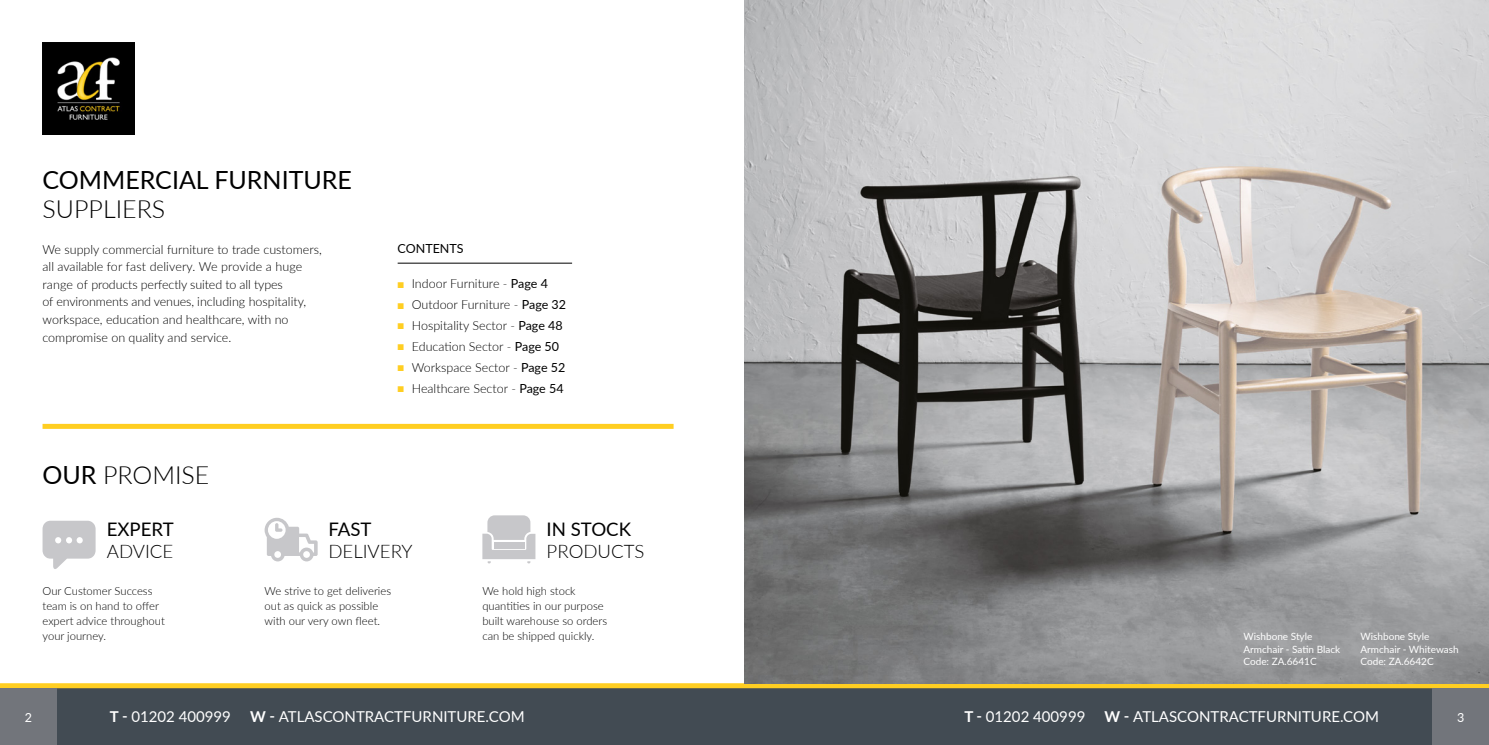
<style>
.page{position:relative;width:1489px;height:745px;background:#fff}
.page>*{position:absolute;margin:0;border:0;box-sizing:border-box;transform-origin:0 0}
.t1{font:25px "Lato";color:#000}
.t2{font:300 25px "Lato";color:#000}
.t3{font:300 18.62px "Lato";color:#000}
.t4{font:18.62px "Lato";color:#000}
.t5{font:15px "Lato";color:#fff}
.t6{font:300 12.5px/17.5px "Lato";color:#000}
.t7{font:12.5px "Lato";color:#000}
.t8{font:12.5px "Lato";color:#fff}
.t9{font:300 11.25px/15px "Lato";color:#000}
.t10{font:10px/12.5px "Lato";color:#fff}
.s1{font-family:"Proxima Nova";font-size:10px;color:#ffce21}
.s2{font-weight:400}
.s3{font-weight:700}
</style>
<div class="page">
<div style="left:57px;top:687px;width:1374px;height:57px;background:#424b53"></div>
<svg style="left:0;top:682px;width:1488px;height:5px;background:#e6c550"></svg>
<div style="left:0;top:687px;width:57px;height:57px;background:#72757b"></div>
<div style="left:1431px;top:687px;width:57px;height:57px;background:#72757b"></div>
<div style="left:43px;top:423px;width:630px;height:5px;background:#ffce21"></div>
<hr style="left:397px;top:263px;width:175px;height:1px;background:#000">
<img style="left:744px;top:0;width:744px;height:682px">
<svg style="left:43px;top:520px;width:53px;height:48px"></svg>
<svg style="left:264px;top:517px;width:53px;height:43px"></svg>
<svg style="left:482px;top:515px;width:53px;height:48px"></svg>
<img style="left:43px;top:43px;width:92px;height:92px">
<h1 class="t1" style="left:43px;top:162px;width:311px">COMMERCIAL FURNITURE</h1>
<h1 class="t2" style="left:43px;top:191px;width:124px">SUPPLIERS</h1>
<p class="t6" style="left:43px;top:240px;width:281px">We supply commercial furniture to trade customers, all available for fast delivery. We provide a huge range of products perfectly suited to all types<br>of environments and venues, including hospitality, workspace, education and healthcare, with no compromise on quality and service.</p>
<p class="t7" style="left:397px;top:239px;width:67px">CONTENTS</p>
<p class="t6" style="left:397px;top:274px;width:152px"><span class="s1">■</span> Indoor Furniture - <span class="s2">Page 4</span></p>
<p class="t6" style="left:397px;top:295px;width:170px"><span class="s1">■</span> Outdoor Furniture - <span class="s2">Page 32</span></p>
<p class="t6" style="left:397px;top:316px;width:166px"><span class="s1">■</span> Hospitality Sector - <span class="s2">Page 48</span></p>
<p class="t6" style="left:397px;top:337px;width:163px"><span class="s1">■</span> Education Sector - <span class="s2">Page 50</span></p>
<p class="t6" style="left:397px;top:358px;width:169px"><span class="s1">■</span> Workspace Sector - <span class="s2">Page 52</span></p>
<p class="t6" style="left:397px;top:378px;width:167px"><span class="s1">■</span> Healthcare Sector - <span class="s2">Page 54</span></p>
<h1 class="t2" style="left:43px;top:457px;width:168px"><span class="s2">OUR</span> PROMISE</h1>
<h2 class="t4" style="left:107px;top:515px;width:69px">EXPERT</h2>
<h2 class="t3" style="left:107px;top:538px;width:68px">ADVICE</h2>
<h2 class="t4" style="left:328px;top:515px;width:45px">FAST</h2>
<h2 class="t3" style="left:328px;top:538px;width:86px">DELIVERY</h2>
<h2 class="t4" style="left:546px;top:515px;width:86px">IN STOCK</h2>
<h2 class="t3" style="left:546px;top:538px;width:99px">PRODUCTS</h2>
<p class="t9" style="left:43px;top:582px;width:124px">Our Customer Success team is on hand to offer expert advice throughout your journey.</p>
<p class="t9" style="left:264px;top:582px;width:128px">We strive to get deliveries out as quick as possible with our very own fleet.</p>
<p class="t9" style="left:482px;top:582px;width:126px">We hold high stock quantities in our purpose built warehouse so orders can be shipped quickly.</p>
<p class="t10" style="left:1243px;top:629px;width:98px">Wishbone Style<br>Armchair - Satin Black<br>Code: ZA.6641C</p>
<p class="t10" style="left:1360px;top:629px;width:100px">Wishbone Style<br>Armchair - Whitewash<br>Code: ZA.6642C</p>
<p class="t8" style="left:25px;top:707px;width:9px">2</p>
<p class="t5" style="left:110px;top:705px;width:123px"><span class="s3">T -</span> 01202 400999</p>
<p class="t5" style="left:250px;top:705px;width:276px"><span class="s3">W -</span> ATLASCONTRACTFURNITURE.COM</p>
<p class="t5" style="left:964px;top:705px;width:123px"><span class="s3">T -</span> 01202 400999</p>
<p class="t5" style="left:1104px;top:705px;width:276px"><span class="s3">W -</span> ATLASCONTRACTFURNITURE.COM</p>
<p class="t8" style="left:1456px;top:707px;width:9px">3</p>
</div>
